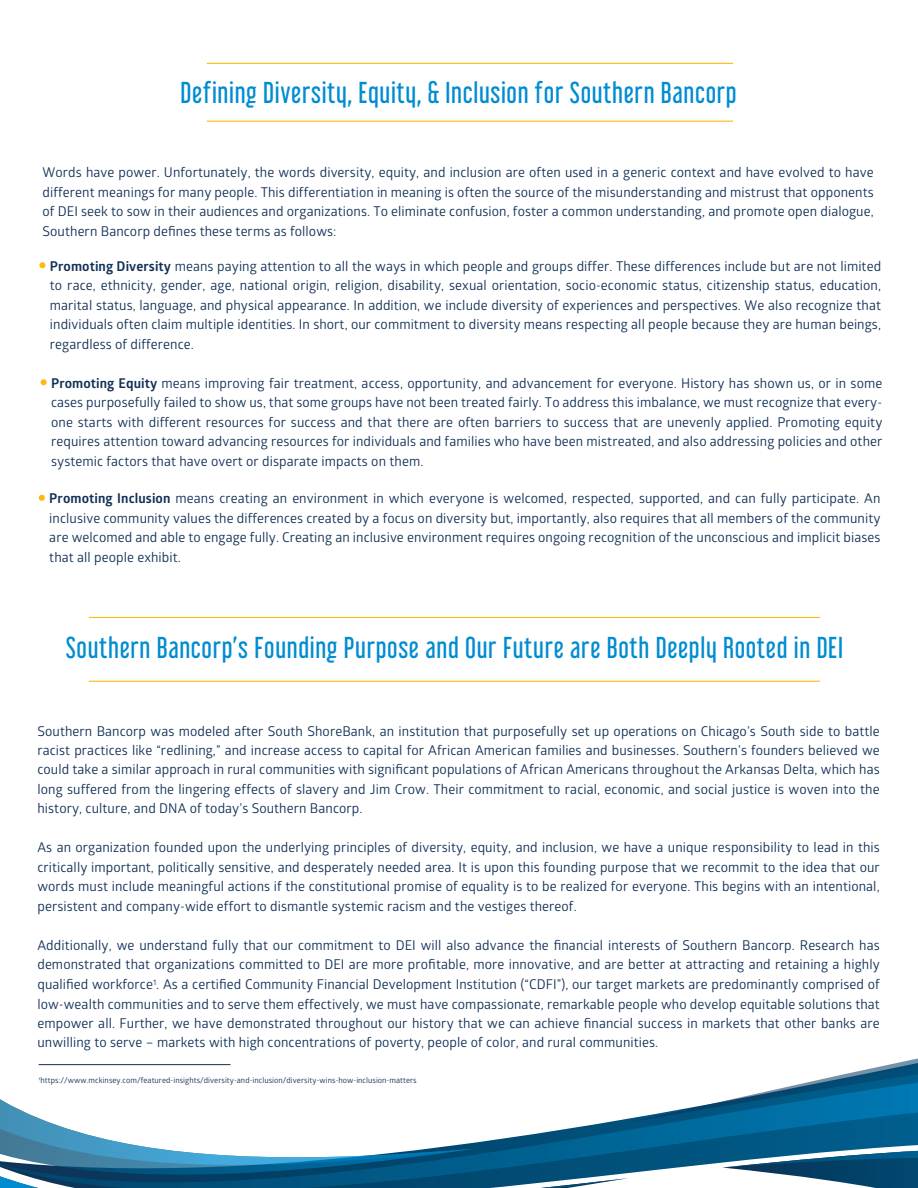
<style>
.page{position:relative;width:918px;height:1188px;background:#fff}
.page>*{position:absolute;margin:0;border:0;box-sizing:border-box;transform-origin:0 0}
.t1{font:27px "Libel Suit Rg";letter-spacing:.025em;color:#008cd2}
.t2{font:13.5px/19.5px "Glober";letter-spacing:.005em;color:#113056;text-align:justify}
.t3{font:7.8px "Glober";letter-spacing:.005em;color:#113056}
.s1{font-weight:700}
</style>
<div class="page">
<svg style="left:39px;top:262px;width:6px;height:6px"></svg>
<svg style="left:41px;top:379px;width:6px;height:6px"></svg>
<svg style="left:39px;top:495px;width:6px;height:6px"></svg>
<hr style="left:207px;top:121px;width:526px;height:1px;background:#fcb914">
<hr style="left:207px;top:63px;width:526px;height:1px;background:#fcb914">
<hr style="left:89px;top:617px;width:731px;height:1px;background:#fcb914">
<hr style="left:89px;top:681px;width:731px;height:1px;background:#fcb914">
<svg style="left:0;top:1058px;width:918px;height:130px"></svg>
<h1 class="t1" style="left:181px;top:70px;width:558px">Defining Diversity, Equity, &amp; Inclusion for Southern Bancorp</h1>
<p class="t2" style="left:43px;top:162px;width:833px">Words have power. Unfortunately, the words diversity, equity, and inclusion are often used in a generic context and have evolved to have different meanings for many people. This differentiation in meaning is often the source of the misunderstanding and mistrust that opponents of DEI seek to sow in their audiences and organizations. To eliminate confusion, foster a common understanding, and promote open dialogue, Southern Bancorp defines these terms as follows:</p>
<p class="t2" style="left:50px;top:255px;width:833px"><span class="s1">Promoting Diversity</span> means paying attention to all the ways in which people and groups differ. These differences include but are not limited to race, ethnicity, gender, age, national origin, religion, disability, sexual orientation, socio-economic status, citizenship status, education, marital status, language, and physical appearance. In addition, we include diversity of experiences and perspectives. We also recognize that individuals often claim multiple identities. In short, our commitment to diversity means respecting all people because they are human beings, regardless of difference.</p>
<p class="t2" style="left:51px;top:373px;width:833px"><span class="s1">Promoting Equity</span> means improving fair treatment, access, opportunity, and advancement for everyone. History has shown us, or in some cases purposefully failed to show us, that some groups have not been treated fairly. To address this imbalance, we must recognize that every&shy;one starts with different resources for success and that there are often barriers to success that are unevenly applied. Promoting equity requires attention toward advancing resources for individuals and families who have been mistreated, and also addressing policies and other systemic factors that have overt or disparate impacts on them.</p>
<p class="t2" style="left:49px;top:488px;width:833px"><span class="s1">Promoting Inclusion</span> means creating an environment in which everyone is welcomed, respected, supported, and can fully participate. An inclusive community values the differences created by a focus on diversity but, importantly, also requires that all members of the community are welcomed and able to engage fully. Creating an inclusive environment requires ongoing recognition of the unconscious and implicit biases that all people exhibit.</p>
<h1 class="t1" style="left:66px;top:625px;width:779px">Southern Bancorp’s Founding Purpose and Our Future are Both Deeply Rooted in DEI</h1>
<p class="t2" style="left:37px;top:720px;width:844px">Southern Bancorp was modeled after South ShoreBank, an institution that purposefully set up operations on Chicago’s South side to battle racist practices like “redlining,” and increase access to capital for African American families and businesses. Southern’s founders believed we could take a similar approach in rural communities with significant populations of African Americans throughout the Arkansas Delta, which has long suffered from the lingering effects of slavery and Jim Crow. Their commitment to racial, economic, and social justice is woven into the history, culture, and DNA of today’s Southern Bancorp.</p>
<p class="t2" style="left:37px;top:837px;width:844px">As an organization founded upon the underlying principles of diversity, equity, and inclusion, we have a unique responsibility to lead in this critically important, politically sensitive, and desperately needed area. It is upon this founding purpose that we recommit to the idea that our words must include meaningful actions if the constitutional promise of equality is to be realized for everyone. This begins with an intentional, persistent and company-wide effort to dismantle systemic racism and the vestiges thereof.</p>
<p class="t2" style="left:37px;top:935px;width:844px">Additionally, we understand fully that our commitment to DEI will also advance the financial interests of Southern Bancorp. Research has demonstrated that organizations committed to DEI are more profitable, more innovative, and are better at attracting and retaining a highly qualified workforce<sup>1</sup>. As a certified Community Financial Development Institution (“CDFI”), our target markets are predominantly comprised of low-wealth communities and to serve them effectively, we must have compassionate, remarkable people who develop equitable solutions that empower all. Further, we have demonstrated throughout our history that we can achieve financial success in markets that other banks are unwilling to serve – markets with high concentrations of poverty, people of color, and rural communities.</p>
<p class="t3" style="left:39px;top:1075px;width:380px">¹https://www.mckinsey.com/featured-insights/diversity-and-inclusion/diversity-wins-how-inclusion-matters</p>
</div>
